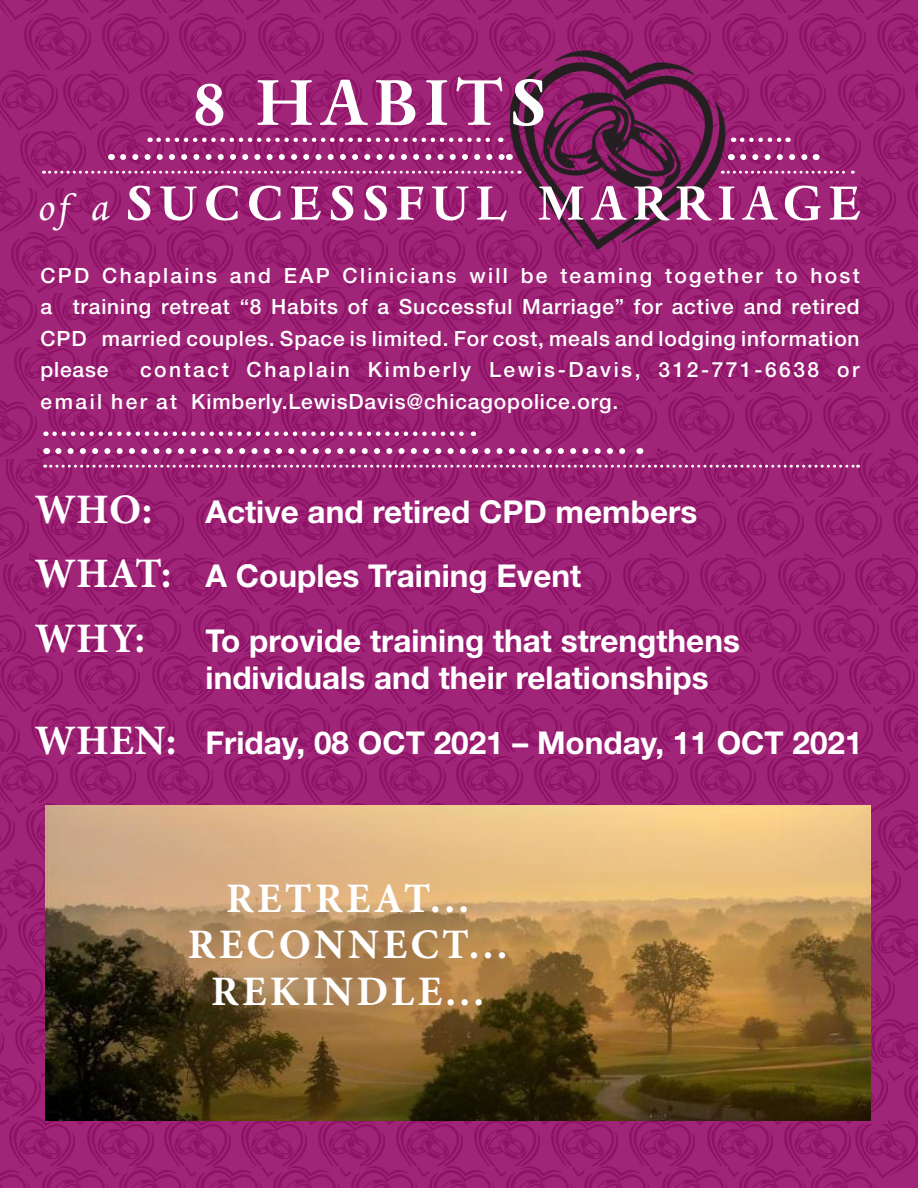
<style>
.page{position:relative;width:918px;height:1188px;background:#fff}
.page>*{position:absolute;margin:0;border:0;box-sizing:border-box;transform-origin:0 0}
.t1{font:700 75px "Dante MT Std";letter-spacing:.08em;color:#fff}
.t2{font:700 55.65px "Dante MT Std";letter-spacing:.115em;color:#fff}
.t3{font:700 42px/46.5px "Minion Pro";letter-spacing:.08em;color:#fff;text-align:center}
.t4{font:700 31.5px/64.5px "Helvetica Neue LT Std";color:#fff}
.t5{font:500 21px/31.5px "Helvetica Neue LT Std";letter-spacing:.04em;color:#fff;text-align:justify}
.t6{font:500 21px/31.5px "Helvetica Neue LT Std";letter-spacing:.12em;color:#fff}
.s1{font-weight:400;font-style:italic;font-size:42px}
.s2{font-family:"Arial";font-weight:400}
.s3{font-family:"Minion Pro";font-size:42px}
</style>
<div class="page">
<div style="left:0;top:0;width:918px;height:1188px;background:linear-gradient(to right,#9b1f73,#9b1f72)"></div>
<svg style="left:123px;top:154px;width:380px;height:6px"></svg>
<img style="left:508px;top:50px;width:219px;height:201px">
<svg style="left:743px;top:154px;width:67px;height:6px"></svg>
<svg style="left:159px;top:138px;width:342px;height:4px"></svg>
<svg style="left:44px;top:171px;width:476px;height:3px"></svg>
<svg style="left:722px;top:171px;width:131px;height:3px"></svg>
<svg style="left:742px;top:138px;width:47px;height:4px"></svg>
<img style="left:45px;top:805px;width:825px;height:315px">
<svg style="left:58px;top:448px;width:575px;height:6px"></svg>
<svg style="left:45px;top:465px;width:814px;height:3px"></svg>
<svg style="left:55px;top:432px;width:419px;height:4px"></svg>
<h1 class="t1" style="left:192px;top:62px;width:356px">8 HABITS</h1>
<h2 class="t2" style="left:39px;top:173px;width:824px"><span class="s1">of a</span> SUCCESSFUL MARRIAGE</h2>
<p class="t5" style="left:40px;top:259px;width:821px">CPD Chaplains and EAP Clinician<span class="s2">s</span> will be teaming together to host a training retreat “8 Habits of a Successful Marriage” for active and retired CPD married couples. Space is limited. For cost, meals and lodging information please</p>
<p class="t6" style="left:40px;top:354px;width:821px;text-indent:100px">contact Chaplain Kimberly Lewis-Davis, 312-771-6638 or email her at Kimberly.LewisDavis@chicagopolice.org.</p>
<h3 class="t3" style="left:35px;top:485px;width:119px">WHO:</h3>
<h3 class="t4" style="left:35px;top:478px;width:664px;text-indent:171px">Active and retired CPD members<br><span class="s3">WHAT:</span> A Couples Training Event</h3>
<h3 class="t3" style="left:35px;top:614px;width:112px">WHY:</h3>
<h3 class="t4" style="left:206px;top:621px;width:536px;line-height:37.5px">To provide training that strengthens individuals and their relationships</h3>
<h3 class="t4" style="left:35px;top:709px;width:829px"><span class="s3">WHEN:</span> Friday, 08 OCT 2021 – Monday, 11 OCT 2021</h3>
<h3 class="t3" style="left:188px;top:875px;width:321px">RETREAT...<br>RECONNECT...<br>REKINDLE...</h3>
</div>
